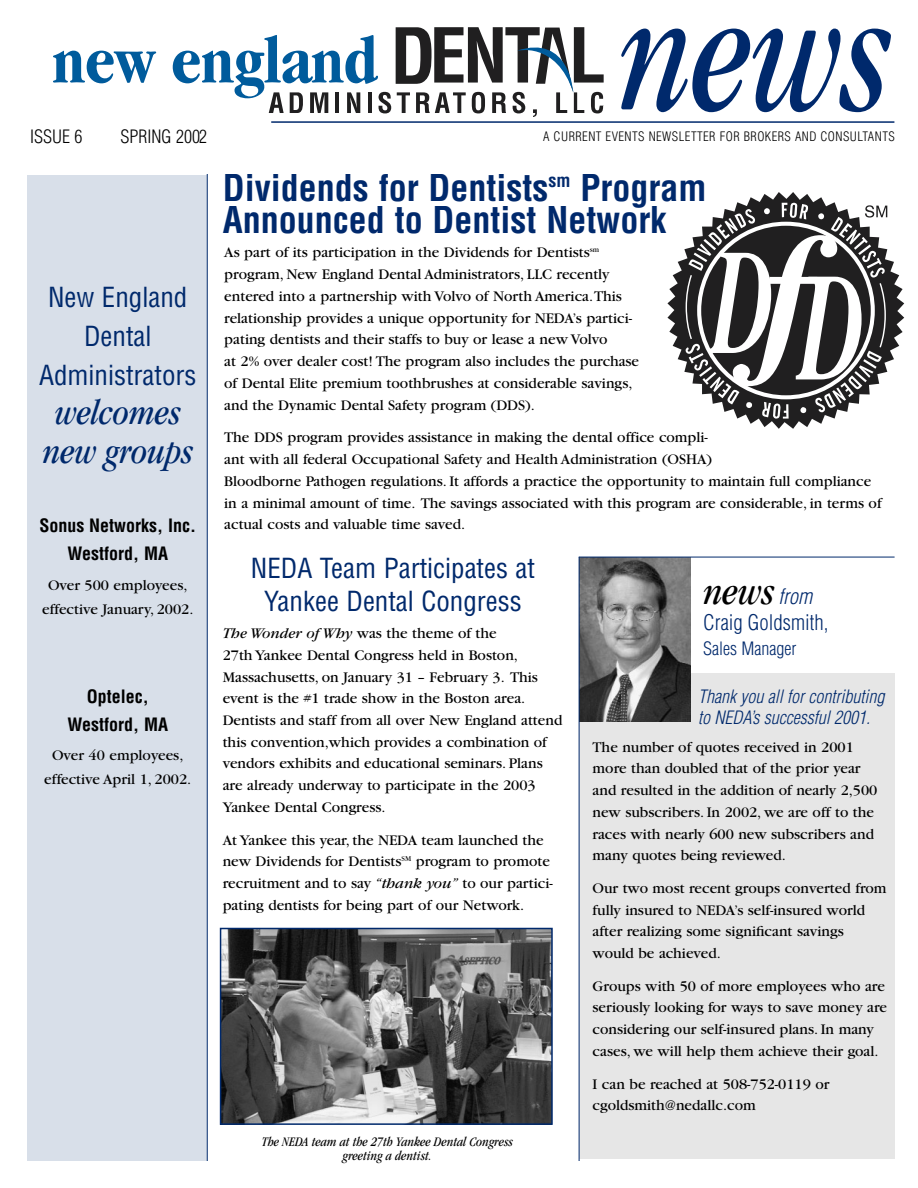
<style>
.page{position:relative;width:918px;height:1188px;background:#fff}
.page>*{position:absolute;margin:0;border:0;box-sizing:border-box;transform-origin:0 0}
.t1{font:italic condensed 172.65px "Garamond";color:#00296c;scale:.86 1}
.t2{font:italic condensed 39px "Garamond";color:#000}
.t3{font:700 condensed 36px/32.4px "Helvetica";color:#00296c}
.t4{font:italic condensed 36px/39px "Garamond";color:#00296c;text-align:center}
.t5{font:condensed 27px/39px "Helvetica";color:#00296c;text-align:center}
.t6{font:300 condensed 21px "Helvetica";color:#00296c}
.t7{font:italic 300 condensed 18px/21px "Helvetica";color:#00296c}
.t8{font:700 condensed 18px/27.9px "Helvetica";color:#000;text-align:center}
.t9{font:300 condensed 18px "Helvetica";color:#000}
.t10{font:300 condensed 18px "Helvetica";color:#00296c}
.t11{font:15.3px/21.8px "Garamond";color:#000}
.t12{font:italic condensed 13.5px/13.5px "Garamond";color:#000;text-align:center}
.t13{font:300 condensed 12.75px "Helvetica";letter-spacing:.035em;color:#000}
.s1{font-style:italic}
.s2{font-family:"Helvetica";font-weight:300;font-size:21px;color:#00296c}
</style>
<div class="page">
<div style="left:27px;top:176px;width:180px;height:985px;background:#d8dfe9"></div>
<hr style="left:271px;top:121px;width:623px;height:2px;background:#00296c">
<svg style="left:53px;top:51px;width:103px;height:32px"></svg>
<svg style="left:173px;top:27px;width:431px;height:90px"></svg>
<svg style="left:667px;top:192px;width:237px;height:237px"></svg>
<svg style="left:685px;top:203px;width:202px;height:216px"></svg>
<div style="left:579px;top:674px;width:316px;height:486px;background:#e6e6e6"></div>
<img style="left:580px;top:558px;width:111px;height:164px">
<hr style="left:579px;top:557px;width:1px;height:604px;background:#00296c">
<hr style="left:207px;top:174px;width:1px;height:987px;background:#00296c">
<hr style="left:579px;top:557px;width:316px;height:1px;background:#00296c">
<img style="left:223px;top:931px;width:327px;height:191px">
<div style="left:220px;top:928px;width:333px;height:197px;border:2px solid #00296c"></div>
<h1 class="t1" style="left:618px;top:-13px;width:319px">news</h1>
<p class="t9" style="left:30px;top:129px;width:54px">ISSUE 6</p>
<p class="t9" style="left:121px;top:129px;width:88px">SPRING 2002</p>
<p class="t13" style="left:543px;top:131px;width:353px">A CURRENT EVENTS NEWSLETTER FOR BROKERS AND CONSULTANTS</p>
<h3 class="t5" style="left:39px;top:280px;width:159px">New England<br>Dental<br>Administrators</h3>
<h3 class="t4" style="left:42px;top:396px;width:152px">welcomes new groups</h3>
<p class="t8" style="left:39px;top:513px;width:158px">Sonus Networks, Inc.<br>Westford, MA</p>
<p class="t11" style="left:42px;top:574px;width:153px;line-height:24px;text-align:center">Over 500 employees, effective January, 2002.</p>
<p class="t8" style="left:67px;top:684px;width:102px">Optelec,<br>Westford, MA</p>
<p class="t11" style="left:44px;top:745px;width:149px;line-height:24px;text-align:center">Over 40 employees, effective April 1, 2002.</p>
<h3 class="t3" style="left:223px;top:174px;width:485px">Dividends for Dentists<sup>sm</sup> Program<br>Announced to Dentist Network</h3>
<p class="t11" style="left:224px;top:243px;width:416px">As part of its participation in the Dividends for Dentists<sup>sm </sup>program, New England Dental Administrators, LLC recently entered into a partnership with Volvo of North America.This relationship provides a unique opportunity for NEDA’s partici&shy;pating dentists and their staffs to buy or lease a new Volvo<br>at 2% over dealer cost! The program also includes the purchase of Dental Elite premium toothbrushes at considerable savings, and the Dynamic Dental Safety program (DDS).</p>
<p class="t11" style="left:224px;top:428px;width:659px">The DDS program provides assistance in making the dental office compli-<br>ant with all federal Occupational Safety and Health Administration (OSHA)<br>Bloodborne Pathogen regulations. It affords a practice the opportunity to maintain full compliance in a minimal amount of time. The savings associated with this program are considerable, in terms of actual costs and valuable time saved.</p>
<h3 class="t5" style="left:251px;top:554px;width:286px;line-height:33px">NEDA Team Participates at<br>Yankee Dental Congress</h3>
<p class="t11" style="left:223px;top:624px;width:341px"><span class="s1">The Wonder of Why</span> was the theme of the<br>27th Yankee Dental Congress held in Boston, Massachusetts, on January 31 – February 3. This event is the #1 trade show in the Boston area.<br>Dentists and staff from all over New England attend this convention,which provides a combination of vendors exhibits and educational seminars. Plans are already underway to participate in the 2003<br>Yankee Dental Congress.</p>
<p class="t11" style="left:223px;top:830px;width:332px">At Yankee this year, the NEDA team launched the new Dividends for Dentists<sup>SM</sup> program to promote recruitment and to say <span class="s1">“thank you”</span> to our partici&shy;pating dentists for being part of our Network.</p>
<p class="t12" style="left:262px;top:1136px;width:253px">The NEDA team at the 27th Yankee Dental Congress greeting a dentist.</p>
<h2 class="t2" style="left:703px;top:577px;width:111px">news <span class="s2">from</span></h2>
<h3 class="t6" style="left:703px;top:614px;width:127px">Craig Goldsmith,</h3>
<p class="t10" style="left:703px;top:642px;width:95px">Sales Manager</p>
<p class="t7" style="left:698px;top:688px;width:188px">Thank you all for contributing to NEDA’s successful 2001.</p>
<p class="t11" style="left:593px;top:737px;width:286px">The number of quotes received in 2001 more than doubled that of the prior year and resulted in the addition of nearly 2,500 new subscribers. In 2002, we are off to the races with nearly 600 new subscribers and many quotes being reviewed.</p>
<p class="t11" style="left:593px;top:879px;width:296px">Our two most recent groups converted from fully insured to NEDA’s self-insured world after realizing some significant savings would be achieved.</p>
<p class="t11" style="left:593px;top:976px;width:296px">Groups with 50 of more employees who are seriously looking for ways to save money are considering our self-insured plans. In many cases, we will help them achieve their goal.</p>
<p class="t11" style="left:593px;top:1074px;width:238px">I can be reached at 508-752-0119 or cgoldsmith@nedallc.com</p>
</div>
